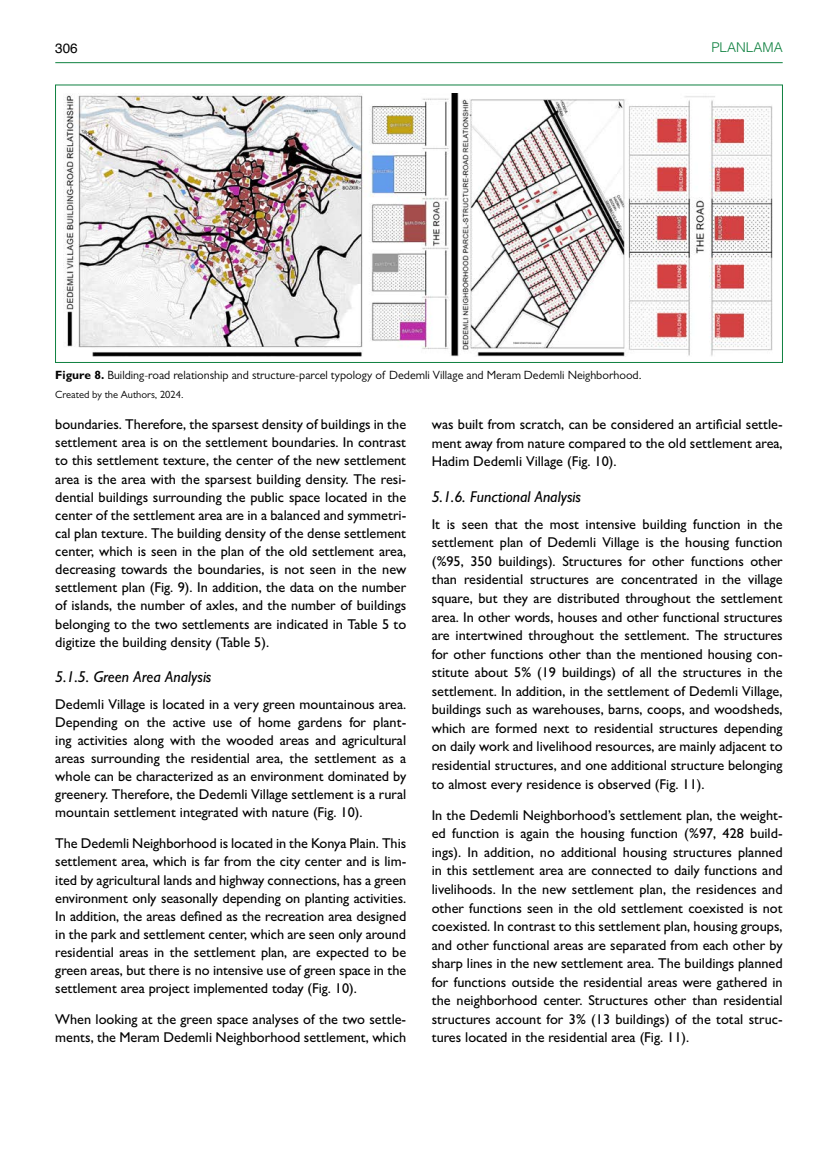
<style>
.page{position:relative;width:838px;height:1170px;background:#fff}
.page>*{position:absolute;margin:0;border:0;box-sizing:border-box;transform-origin:0 0}
.t1{font:italic 500 15.75px "Gill Sans MT Pro";color:#000}
.t2{font:500 14.25px/18.6px "Gill Sans MT Pro";color:#000;text-align:justify}
.t3{font:300 13.5px "Helvetica";color:#0f8140}
.t4{font:13.5px "Helvetica";color:#000}
.t5{font:12px "Gill Sans MT Pro";color:#000}
.t6{font:10.5px "Gill Sans MT Pro";color:#000}
.s1{font-weight:700}
</style>
<div class="page">
<hr style="left:55px;top:62px;width:727px;height:1px;background:#0f8140">
<img style="left:64px;top:93px;width:709px;height:263px">
<p class="t4" style="left:55px;top:37px;width:24px">306</p>
<p class="t3" style="left:711px;top:36px;width:73px">PLANLAMA</p>
<p class="t5" style="left:55px;top:367px;width:588px"><span class="s1">Figure 8.</span> Building-road relationship and structure-parcel typology of Dedemli Village and Meram Dedemli Neighborhood.</p>
<p class="t6" style="left:55px;top:388px;width:130px">Created by the Authors, 2024.</p>
<p class="t2" style="left:55px;top:415px;width:352px;line-height:18.1px">boundaries. Therefore, the sparsest density of buildings in the settlement area is on the settlement boundaries. In contrast to this settlement texture, the center of the new settlement area is the area with the sparsest building density. The resi&shy;dential buildings surrounding the public space located in the center of the settlement area are in a balanced and symmetri&shy;cal plan texture. The building density of the dense settlement center, which is seen in the plan of the old settlement area, decreasing towards the boundaries, is not seen in the new settlement plan (Fig. 9). In addition, the data on the number of islands, the number of axles, and the number of buildings belonging to the two settlements are indicated in Table 5 to digitize the building density (Table 5).</p>
<p class="t1" style="left:55px;top:667px;width:158px">5.1.5. Green Area Analysis</p>
<p class="t2" style="left:55px;top:694px;width:352px;line-height:18.1px">Dedemli Village is located in a very green mountainous area.<br>Depending on the active use of home gardens for plant&shy;ing activities along with the wooded areas and agricultural areas surrounding the residential area, the settlement as a whole can be characterized as an environment dominated by greenery. Therefore, the Dedemli Village settlement is a rural mountain settlement integrated with nature (Fig. 10).</p>
<p class="t2" style="left:55px;top:834px;width:352px;line-height:18.1px">The Dedemli Neighborhood is located in the Konya Plain. This settlement area, which is far from the city center and is lim&shy;ited by agricultural lands and highway connections, has a green environment only seasonally depending on planting activities.<br>In addition, the areas defined as the recreation area designed in the park and settlement center, which are seen only around residential areas in the settlement plan, are expected to be green areas, but there is no intensive use of green space in the settlement area project implemented today (Fig. 10).</p>
<p class="t2" style="left:55px;top:1010px;width:352px;line-height:18.1px">When looking at the green space analyses of the two settle&shy;ments, the Meram Dedemli Neighborhood settlement, which</p>
<p class="t2" style="left:432px;top:415px;width:352px">was built from scratch, can be considered an artificial settle&shy;ment away from nature compared to the old settlement area, Hadim Dedemli Village (Fig. 10).</p>
<p class="t1" style="left:432px;top:487px;width:151px">5.1.6. Functional Analysis</p>
<p class="t2" style="left:432px;top:514px;width:352px">It is seen that the most intensive building function in the settlement plan of Dedemli Village is the housing function (%95, 350 buildings). Structures for other functions other than residential structures are concentrated in the village square, but they are distributed throughout the settlement area. In other words, houses and other functional structures are intertwined throughout the settlement. The structures for other functions other than the mentioned housing con&shy;stitute about 5% (19 buildings) of all the structures in the settlement. In addition, in the settlement of Dedemli Village, buildings such as warehouses, barns, coops, and woodsheds, which are formed next to residential structures depending on daily work and livelihood resources, are mainly adjacent to residential structures, and one additional structure belonging to almost every residence is observed (Fig. 11).</p>
<p class="t2" style="left:432px;top:805px;width:352px">In the Dedemli Neighborhood’s settlement plan, the weight&shy;ed function is again the housing function (%97, 428 build&shy;ings). In addition, no additional housing structures planned in this settlement area are connected to daily functions and livelihoods. In the new settlement plan, the residences and other functions seen in the old settlement coexisted is not coexisted. In contrast to this settlement plan, housing groups, and other functional areas are separated from each other by sharp lines in the new settlement area. The buildings planned for functions outside the residential areas were gathered in the neighborhood center. Structures other than residential structures account for 3% (13 buildings) of the total struc&shy;tures located in the residential area (Fig. 11).</p>
</div>
